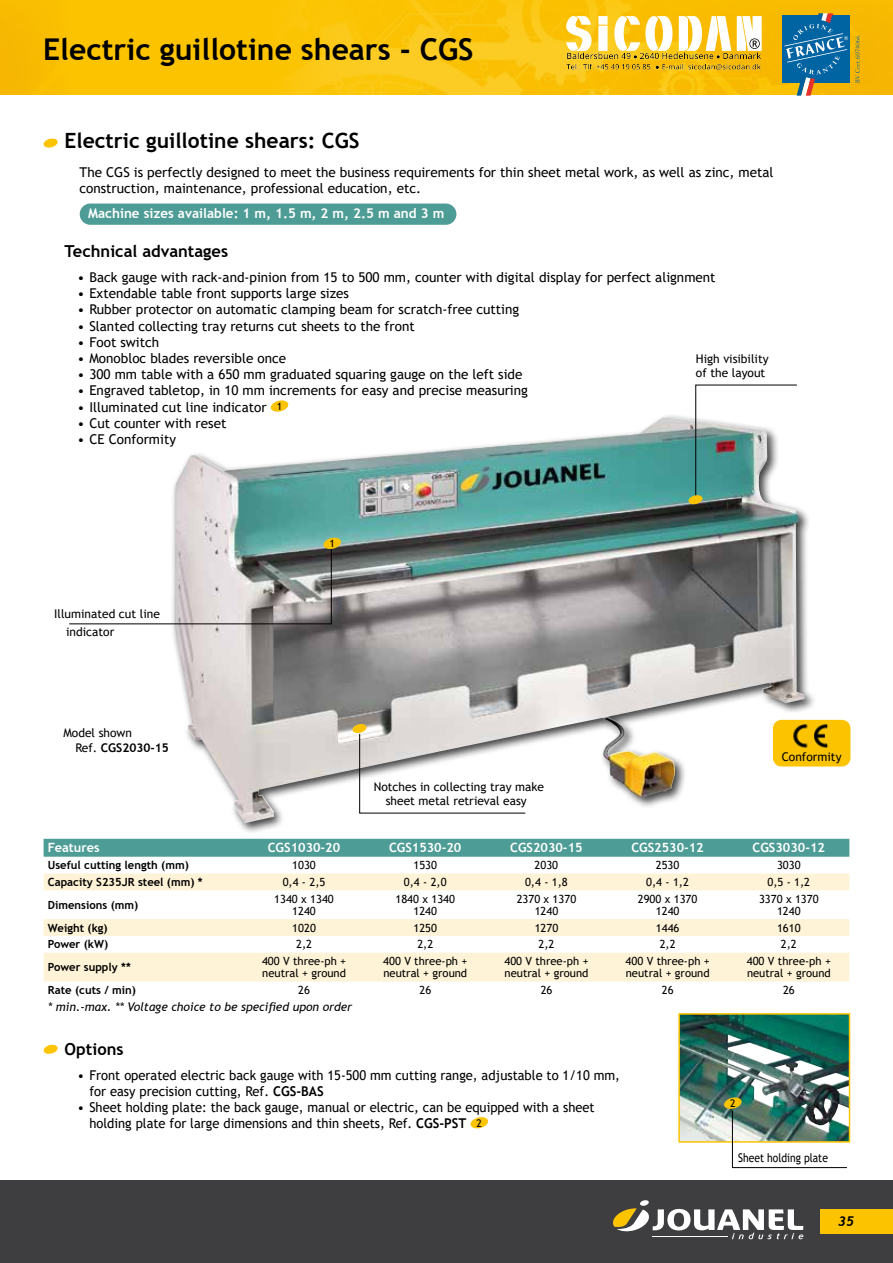
<style>
.page{position:relative;width:893px;height:1263px;background:#fff}
.page>*{position:absolute;margin:0;border:0;box-sizing:border-box;transform-origin:0 0}
.t1{font:700 30px "Trebuchet MS";color:#000}
.t2{font:700 21px "Trebuchet MS";color:#000}
.t3{font:700 16.5px "Trebuchet MS";color:#000}
.t4{font:13.5px/16.2px "Trebuchet MS";color:#000}
.t5{font:13.5px/16.2px "Trebuchet MS";color:#000;scale:.96 1}
.t6{font:700 13.5px "Trebuchet MS";color:#fff}
.t7{font:italic 700 13.5px "Trebuchet";color:#000}
.t8{font:700 12.75px "Trebuchet MS";color:#fff}
.t9{font:12px/14.4px "Trebuchet MS";color:#000}
.t10{font:italic 12px "Trebuchet MS";color:#000}
.t11{font:12px "Trebuchet MS";color:#000;scale:.86 1}
.t12{font:11.25px/12px "Trebuchet MS";color:#000;text-align:center}
.t13{font:700 11.25px "Trebuchet MS";color:#000}
.t14{font:10.5px "Trebuchet MS";color:#000}
.s1{font-size:10.5px}
.s2{font-weight:700}
</style>
<div class="page">
<div style="left:0;top:0;width:893px;height:96px;background:#fcc400"></div>
<div style="left:0;top:1180px;width:893px;height:83px;background:#3e3d40"></div>
<div style="left:0;top:16px;width:71px;height:80px;background:#f8bb01"></div>
<img style="left:270px;top:0;width:623px;height:96px">
<div style="left:820px;top:1209px;width:73px;height:24px;background:#fcc400"></div>
<svg style="left:270px;top:400px;width:19px;height:12px"></svg>
<div style="left:44px;top:839px;width:805px;height:18px;background:#4e9c96"></div>
<svg style="left:44px;top:873px;width:805px;height:108px;fill:#fff3d7"></svg>
<svg style="left:43px;top:138px;width:15px;height:10px"></svg>
<svg style="left:470px;top:1117px;width:18px;height:12px"></svg>
<svg style="left:43px;top:1044px;width:15px;height:10px"></svg>
<img style="left:681px;top:1016px;width:166px;height:124px">
<div style="left:678px;top:1013px;width:172px;height:130px;border:2px solid #fcc400"></div>
<img style="left:723px;top:1097px;width:124px;height:71px">
<div style="left:171px;top:413px;width:646px;height:422px;background:#000;opacity:.75"></div>
<img style="left:175px;top:416px;width:629px;height:407px">
<svg style="left:352px;top:723px;width:174px;height:90px"></svg>
<svg style="left:688px;top:385px;width:109px;height:120px"></svg>
<svg style="left:69px;top:537px;width:273px;height:87px"></svg>
<div style="left:782px;top:15px;width:68px;height:68px;background:#0063a2"></div>
<svg style="left:784px;top:13px;width:64px;height:83px"></svg>
<svg style="left:855px;top:36px;width:5px;height:47px"></svg>
<div style="left:80px;top:204px;width:376px;height:21px;background:#4e9c96;border-radius:11px"></div>
<div style="left:773px;top:720px;width:77px;height:46px;background:#fcc400;border-radius:9px"></div>
<img style="left:793px;top:724px;width:35px;height:24px">
<svg style="left:613px;top:1200px;width:190px;height:39px"></svg>
<hr style="left:652px;top:1236px;width:76px;height:1px;background:#fff">
<img style="left:567px;top:17px;width:201px;height:55px">
<h1 class="t1" style="left:43px;top:31px;width:432px">Electric guillotine shears - CGS</h1>
<h2 class="t2" style="left:65px;top:127px;width:296px">Electric guillotine shears: CGS</h2>
<p class="t4" style="left:80px;top:164px;width:695px">The CGS is perfectly designed to meet the business requirements for thin sheet metal work, as well as zinc, metal construction, maintenance, professional education, etc.</p>
<p class="t6" style="left:88px;top:205px;width:358px">Machine sizes available: 1 m, 1.5 m, 2 m, 2.5 m and 3 m</p>
<p class="t3" style="left:65px;top:241px;width:165px">Technical advantages</p>
<p class="t4" style="left:77px;top:269px;width:640px">• Back gauge with rack-and-pinion from 15 to 500 mm, counter with digital display for perfect alignment</p>
<p class="t4" style="left:77px;top:285px;width:273px">• Extendable table front supports large sizes</p>
<p class="t4" style="left:77px;top:301px;width:443px">• Rubber protector on automatic clamping beam for scratch-free cutting</p>
<p class="t4" style="left:77px;top:318px;width:339px">• Slanted collecting tray returns cut sheets to the front</p>
<p class="t4" style="left:77px;top:334px;width:83px">• Foot switch</p>
<p class="t4" style="left:77px;top:350px;width:210px">• Monobloc blades reversible once</p>
<p class="t4" style="left:77px;top:366px;width:447px">• 300 mm table with a 650 mm graduated squaring gauge on the left side</p>
<p class="t4" style="left:77px;top:382px;width:452px">• Engraved tabletop, in 10 mm increments for easy and precise measuring</p>
<p class="t4" style="left:77px;top:399px;width:206px">• Illuminated cut line indicator <span class="s1">1</span></p>
<p class="t4" style="left:77px;top:415px;width:150px">• Cut counter with reset</p>
<p class="t4" style="left:77px;top:431px;width:100px">• CE Conformity</p>
<p class="t9" style="left:696px;top:351px;width:74px">High visibility of the layout</p>
<p class="t9" style="left:66px;top:605px;width:95px;line-height:18px;text-indent:-12px">Illuminated cut line indicator</p>
<p class="t9" style="left:75px;top:726px;width:95px;text-indent:-12px">Model shown<br>Ref. <span class="s2">CGS2030-15</span></p>
<p class="t14" style="left:329px;top:537px;width:7px">1</p>
<p class="t9" style="left:374px;top:779px;width:172px;text-align:center">Notches in collecting tray make sheet metal retrieval easy</p>
<p class="t9" style="left:782px;top:749px;width:61px">Conformity</p>
<p class="t8" style="left:48px;top:840px;width:53px">Features</p>
<p class="t8" style="left:268px;top:840px;width:74px">CGS1030-20</p>
<p class="t8" style="left:389px;top:840px;width:74px">CGS1530-20</p>
<p class="t8" style="left:510px;top:840px;width:74px">CGS2030-15</p>
<p class="t8" style="left:631px;top:840px;width:74px">CGS2530-12</p>
<p class="t8" style="left:753px;top:840px;width:74px">CGS3030-12</p>
<p class="t13" style="left:48px;top:858px;width:142px">Useful cutting length (mm)</p>
<p class="t12" style="left:292px;top:859px;width:25px">1030</p>
<p class="t12" style="left:413px;top:859px;width:25px">1530</p>
<p class="t12" style="left:535px;top:859px;width:25px">2030</p>
<p class="t12" style="left:656px;top:859px;width:25px">2530</p>
<p class="t12" style="left:777px;top:859px;width:25px">3030</p>
<p class="t13" style="left:48px;top:875px;width:156px">Capacity S235JR steel (mm) *</p>
<p class="t12" style="left:283px;top:876px;width:44px">0,4 - 2,5</p>
<p class="t12" style="left:404px;top:876px;width:44px">0,4 - 2,0</p>
<p class="t12" style="left:525px;top:876px;width:44px">0,4 - 1,8</p>
<p class="t12" style="left:646px;top:876px;width:44px">0,4 - 1,2</p>
<p class="t12" style="left:767px;top:876px;width:44px">0,5 - 1,2</p>
<p class="t13" style="left:48px;top:898px;width:92px">Dimensions (mm)</p>
<p class="t12" style="left:274px;top:893px;width:61px">1340 x 1340<br>1240</p>
<p class="t12" style="left:395px;top:893px;width:61px">1840 x 1340<br>1240</p>
<p class="t12" style="left:517px;top:893px;width:61px">2370 x 1370<br>1240</p>
<p class="t12" style="left:638px;top:893px;width:61px">2900 x 1370<br>1240</p>
<p class="t12" style="left:759px;top:893px;width:61px">3370 x 1370<br>1240</p>
<p class="t13" style="left:48px;top:921px;width:61px">Weight (kg)</p>
<p class="t12" style="left:292px;top:921px;width:25px">1020</p>
<p class="t12" style="left:413px;top:921px;width:25px">1250</p>
<p class="t12" style="left:535px;top:921px;width:25px">1270</p>
<p class="t12" style="left:656px;top:921px;width:25px">1446</p>
<p class="t12" style="left:777px;top:921px;width:25px">1610</p>
<p class="t13" style="left:48px;top:937px;width:62px">Power (kW)</p>
<p class="t12" style="left:296px;top:938px;width:17px">2,2</p>
<p class="t12" style="left:417px;top:938px;width:17px">2,2</p>
<p class="t12" style="left:539px;top:938px;width:17px">2,2</p>
<p class="t12" style="left:660px;top:938px;width:17px">2,2</p>
<p class="t12" style="left:781px;top:938px;width:17px">2,2</p>
<p class="t13" style="left:48px;top:960px;width:84px">Power supply **</p>
<p class="t12" style="left:262px;top:955px;width:86px;text-align:left">400 V three-ph + neutral + ground</p>
<p class="t12" style="left:383px;top:955px;width:86px;text-align:left">400 V three-ph + neutral + ground</p>
<p class="t12" style="left:504px;top:955px;width:86px;text-align:left">400 V three-ph + neutral + ground</p>
<p class="t12" style="left:626px;top:955px;width:86px;text-align:left">400 V three-ph + neutral + ground</p>
<p class="t12" style="left:747px;top:955px;width:86px;text-align:left">400 V three-ph + neutral + ground</p>
<p class="t13" style="left:48px;top:983px;width:89px">Rate (cuts / min)</p>
<p class="t12" style="left:298px;top:984px;width:13px">26</p>
<p class="t12" style="left:419px;top:984px;width:13px">26</p>
<p class="t12" style="left:541px;top:984px;width:13px">26</p>
<p class="t12" style="left:662px;top:984px;width:13px">26</p>
<p class="t12" style="left:783px;top:984px;width:13px">26</p>
<p class="t10" style="left:48px;top:1000px;width:306px">* min.-max. ** Voltage choice to be specified upon order</p>
<p class="t3" style="left:65px;top:1039px;width:60px">Options</p>
<p class="t5" style="left:89px;top:1067px;width:554px;text-indent:-12px">• Front operated electric back gauge with 15-500 mm cutting range, adjustable to 1/10 mm, for easy precision cutting, Ref. <span class="s2">CGS-BAS</span></p>
<p class="t5" style="left:89px;top:1099px;width:528px;text-indent:-12px">• Sheet holding plate: the back gauge, manual or electric, can be equipped with a sheet holding plate for large dimensions and thin sheets, Ref. <span class="s2">CGS-PST</span> <span class="s1">2</span></p>
<p class="t11" style="left:738px;top:1150px;width:106px">Sheet holding plate</p>
<p class="t14" style="left:730px;top:1097px;width:7px">2</p>
<p class="t7" style="left:838px;top:1213px;width:17px">35</p>
</div>
